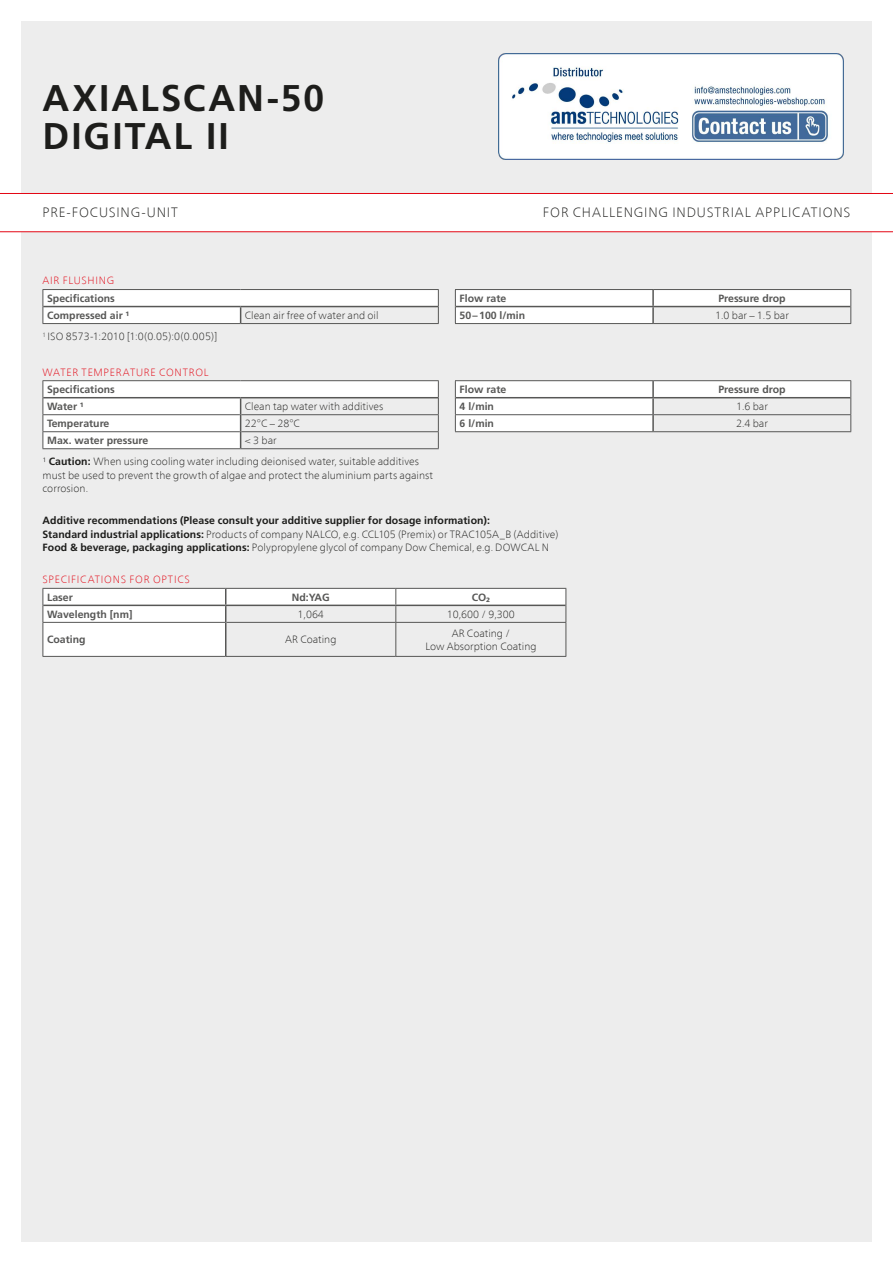
<style>
.page{position:relative;width:893px;height:1263px;background:#fff}
.page>*{position:absolute;margin:0;border:0;box-sizing:border-box;transform-origin:0 0}
.t1{font:700 37.2px "Frutiger LT Com";letter-spacing:.055em;color:#1d1d1b}
.t2{font:100 13.5px "Frutiger Neue LT Com";letter-spacing:.065em;color:#1d1d1b}
.t3{font:100 10.5px/13.5px "Frutiger Neue LT Com";color:#1d1d1b}
.t4{font:700 10.5px/13.5px "Frutiger LT Com";letter-spacing:.005em;color:#1d1d1b}
.t5{font:700 10.5px "Frutiger LT Com";color:#575756}
.t6{font:100 10.5px "Frutiger Neue LT Com";letter-spacing:.07em;color:#e30614}
.s1{font-family:"Frutiger LT Com";font-weight:700}
.s2{font-family:"Frutiger Neue LT Com";font-weight:100}
</style>
<div class="page">
<div style="left:21px;top:21px;width:851px;height:1221px;background:#ededed"></div>
<div style="left:0;top:193px;width:893px;height:39px;background:#fff"></div>
<hr style="left:43px;top:380px;width:198px;height:1px;background:#575756">
<hr style="left:241px;top:380px;width:198px;height:1px;background:#575756">
<svg style="left:43px;top:381px;width:396px;height:68px"></svg>
<hr style="left:455px;top:380px;width:198px;height:1px;background:#575756">
<hr style="left:653px;top:380px;width:198px;height:1px;background:#575756">
<svg style="left:455px;top:381px;width:396px;height:51px"></svg>
<hr style="left:455px;top:414px;width:198px;height:1px;background:#575756">
<hr style="left:653px;top:414px;width:198px;height:1px;background:#575756">
<hr style="left:456px;top:397px;width:197px;height:1px;background:#575756">
<hr style="left:653px;top:397px;width:197px;height:1px;background:#575756">
<hr style="left:43px;top:656px;width:183px;height:1px;background:#575756">
<hr style="left:226px;top:656px;width:170px;height:1px;background:#575756">
<hr style="left:396px;top:656px;width:170px;height:1px;background:#575756">
<svg style="left:43px;top:588px;width:524px;height:68px"></svg>
<hr style="left:225px;top:622px;width:1px;height:34px;background:#575756">
<hr style="left:43px;top:605px;width:183px;height:1px;background:#575756">
<hr style="left:226px;top:605px;width:170px;height:1px;background:#575756">
<hr style="left:396px;top:605px;width:170px;height:1px;background:#575756">
<hr style="left:43px;top:289px;width:198px;height:1px;background:#575756">
<hr style="left:241px;top:289px;width:198px;height:1px;background:#575756">
<svg style="left:43px;top:290px;width:396px;height:34px"></svg>
<hr style="left:455px;top:289px;width:198px;height:1px;background:#575756">
<hr style="left:653px;top:289px;width:198px;height:1px;background:#575756">
<svg style="left:455px;top:290px;width:396px;height:34px"></svg>
<img style="left:498px;top:53px;width:345px;height:106px">
<p class="t1" style="left:43px;top:77px;width:283px">AXIALSCAN-50</p>
<p class="t1" style="left:43px;top:114px;width:188px">DIGITAL II</p>
<p class="t2" style="left:43px;top:204px;width:137px">PRE-FOCUSING-UNIT</p>
<p class="t2" style="left:543px;top:204px;width:309px">FOR CHALLENGING INDUSTRIAL APPLICATIONS</p>
<p class="t6" style="left:43px;top:274px;width:73px">AIR FLUSHING</p>
<p class="t5" style="left:47px;top:292px;width:69px">Specifications</p>
<p class="t5" style="left:47px;top:309px;width:84px">Compressed air ¹</p>
<p class="t3" style="left:245px;top:309px;width:135px">Clean air free of water and oil</p>
<p class="t3" style="left:43px;top:330px;width:176px"><sup>1</sup> ISO 8573-1:2010 [1:0(0.05):0(0.005)]</p>
<p class="t6" style="left:43px;top:365px;width:168px">WATER TEMPERATURE CONTROL</p>
<p class="t5" style="left:47px;top:383px;width:69px">Specifications</p>
<p class="t5" style="left:47px;top:400px;width:38px">Water ¹</p>
<p class="t3" style="left:245px;top:400px;width:140px">Clean tap water with additives</p>
<p class="t5" style="left:47px;top:417px;width:64px">Temperature</p>
<p class="t3" style="left:245px;top:417px;width:57px">22°C – 28°C</p>
<p class="t5" style="left:47px;top:434px;width:103px">Max. water pressure</p>
<p class="t3" style="left:245px;top:434px;width:33px">&lt; 3 bar</p>
<p class="t3" style="left:43px;top:455px;width:392px">1 <span class="s1">Caution:</span> When using cooling water including deionised water, suitable additives must be used to prevent the growth of algae and protect the aluminium parts against corrosion.</p>
<p class="t5" style="left:460px;top:292px;width:48px">Flow rate</p>
<p class="t5" style="left:718px;top:292px;width:69px">Pressure drop</p>
<p class="t5" style="left:460px;top:309px;width:67px">50–100 l/min</p>
<p class="t3" style="left:715px;top:309px;width:75px">1.0 bar – 1.5 bar</p>
<p class="t5" style="left:460px;top:383px;width:48px">Flow rate</p>
<p class="t5" style="left:718px;top:383px;width:69px">Pressure drop</p>
<p class="t5" style="left:460px;top:400px;width:36px">4 l/min</p>
<p class="t3" style="left:736px;top:400px;width:33px">1.6 bar</p>
<p class="t5" style="left:460px;top:417px;width:36px">6 l/min</p>
<p class="t3" style="left:736px;top:417px;width:33px">2.4 bar</p>
<p class="t4" style="left:43px;top:514px;width:517px">Additive recommendations (Please consult your additive supplier for dosage information):<br>Standard industrial applications: <span class="s2">Products of company NALCO, e.g. CCL105 (Premix) or TRAC105A_B (Additive)<br></span>Food &amp; beverage, packaging applications: <span class="s2">Polypropylene glycol of company Dow Chemical, e.g. DOWCAL N</span></p>
<p class="t6" style="left:43px;top:573px;width:149px">SPECIFICATIONS FOR OPTICS</p>
<p class="t5" style="left:47px;top:591px;width:27px">Laser</p>
<p class="t5" style="left:292px;top:591px;width:40px">Nd:YAG</p>
<p class="t5" style="left:472px;top:591px;width:20px">CO²</p>
<p class="t5" style="left:47px;top:608px;width:87px">Wavelength [nm]</p>
<p class="t3" style="left:298px;top:607px;width:28px">1,064</p>
<p class="t3" style="left:447px;top:607px;width:70px">10,600 / 9,300</p>
<p class="t5" style="left:47px;top:633px;width:40px">Coating</p>
<p class="t3" style="left:285px;top:633px;width:53px">AR Coating</p>
<p class="t3" style="left:452px;top:626px;width:60px">AR Coating /</p>
<p class="t3" style="left:425px;top:639px;width:113px">Low Absorption Coating</p>
</div>
